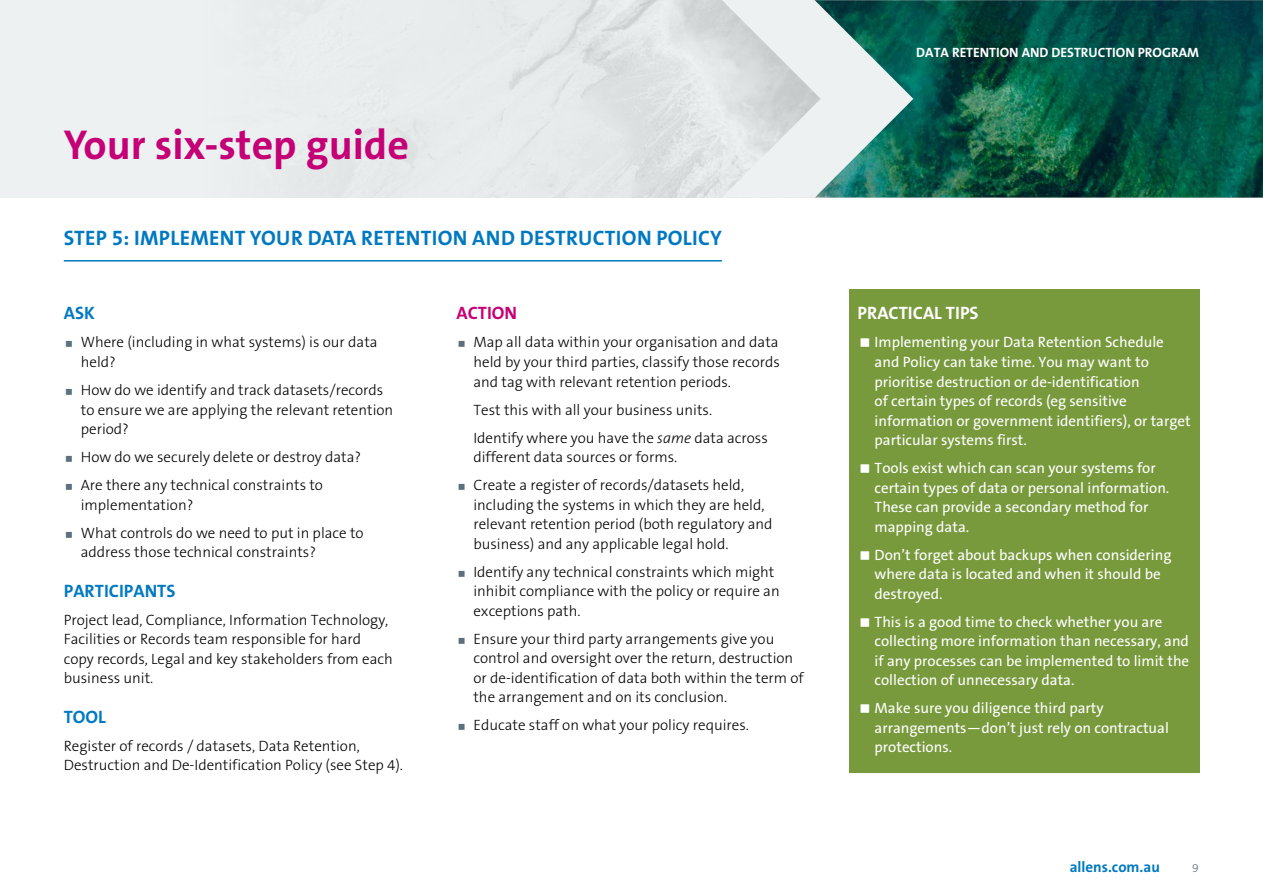
<style>
.page{position:relative;width:1263px;height:893px;background:#fff}
.page>*{position:absolute;margin:0;border:0;box-sizing:border-box;transform-origin:0 0}
.t1{font:700 42px "The Sans B W7";color:#c50076}
.t2{font:700 21px "The Sans B W7";letter-spacing:.015em;color:#0079c1}
.t3{font:700 18px "The Sans B W7";color:#0079c1}
.t4{font:700 18px "The Sans B W7";color:#fff}
.t5{font:700 18px "The Sans B W7";color:#c50076}
.t6{font:300 15px/19.5px "The Sans B W3";color:#000}
.t7{font:15px/19.5px "The Sans B W5 Plain";color:#fff}
.t8{font:700 15px "The Sans B W7";color:#0079c1}
.t9{font:700 13.5px "The Sans B W7";color:#fff}
.t10{font:300 12px "The Sans B W3";color:#5c6f7c}
.s1{font-style:italic}
</style>
<div class="page">
<div style="left:0;top:0;width:1263px;height:197px;background:#eef1f1"></div>
<img style="left:316px;top:0;width:406px;height:197px">
<img style="left:913px;top:0;width:350px;height:197px">
<svg style="left:722px;top:0;width:191px;height:198px"></svg>
<hr style="left:64px;top:260px;width:658px;height:2px;background:#0079c1">
<div style="left:849px;top:289px;width:350px;height:52px;background:#789a3d"></div>
<div style="left:849px;top:319px;width:350px;height:147px;background:#789a3d"></div>
<div style="left:849px;top:445px;width:350px;height:107px;background:#789a3d"></div>
<div style="left:849px;top:531px;width:350px;height:88px;background:#789a3d"></div>
<div style="left:849px;top:598px;width:350px;height:108px;background:#789a3d"></div>
<div style="left:849px;top:685px;width:350px;height:88px;background:#789a3d"></div>
<h1 class="t1" style="left:64px;top:117px;width:347px">Your six-step guide</h1>
<h2 class="t2" style="left:64px;top:225px;width:659px">STEP 5: IMPLEMENT YOUR DATA RETENTION AND DESTRUCTION POLICY</h2>
<p class="t3" style="left:64px;top:302px;width:33px">ASK</p>
<p class="t6" style="left:81px;top:333px;width:298px">Where (including in what systems) is our data held?</p>
<p class="t6" style="left:81px;top:380px;width:314px">How do we identify and track datasets/records to ensure we are applying the relevant retention period?</p>
<p class="t6" style="left:81px;top:443px;width:282px;line-height:28px">How do we securely delete or destroy data?<br>Are there any technical constraints to</p>
<p class="t6" style="left:81px;top:490px;width:284px;line-height:28px">implementation?<br>What controls do we need to put in place to</p>
<p class="t6" style="left:81px;top:542px;width:237px">address those technical constraints?</p>
<p class="t3" style="left:64px;top:579px;width:113px">PARTICIPANTS</p>
<p class="t6" style="left:64px;top:610px;width:331px">Project lead, Compliance, Information Technology, Facilities or Records team responsible for hard copy records, Legal and key stakeholders from each business unit.</p>
<p class="t3" style="left:64px;top:705px;width:44px">TOOL</p>
<p class="t6" style="left:64px;top:736px;width:341px">Register of records / datasets, Data Retention,<br>Destruction and De-Identification Policy (see Step 4).</p>
<p class="t5" style="left:456px;top:302px;width:62px">ACTION</p>
<p class="t6" style="left:473px;top:333px;width:308px;text-align:justify">Map all data within your organisation and data held by your third parties, classify those records and tag with relevant retention periods.</p>
<p class="t6" style="left:473px;top:395px;width:296px;line-height:28px">Test this with all your business units.<br>Identify where you have the <span class="s1">same</span> data across</p>
<p class="t6" style="left:473px;top:443px;width:272px;line-height:28px">different data sources or forms.<br>Create a register of records/datasets held,</p>
<p class="t6" style="left:473px;top:495px;width:301px">including the systems in which they are held, relevant retention period (both regulatory and business) and any applicable legal hold.</p>
<p class="t6" style="left:473px;top:562px;width:308px">Identify any technical constraints which might inhibit compliance with the policy or require an exceptions path.</p>
<p class="t6" style="left:473px;top:629px;width:332px">Ensure your third party arrangements give you control and oversight over the return, destruction or de-identification of data both within the term of the arrangement and on its conclusion.</p>
<p class="t6" style="left:473px;top:715px;width:277px">Educate staff on what your policy requires.</p>
<p class="t9" style="left:916px;top:44px;width:284px">DATA RETENTION AND DESTRUCTION PROGRAM</p>
<p class="t4" style="left:857px;top:302px;width:123px">PRACTICAL TIPS</p>
<p class="t7" style="left:874px;top:333px;width:318px">Implementing your Data Retention Schedule and Policy can take time. You may want to prioritise destruction or de-identification<br>of certain types of records (eg sensitive information or government identifiers), or target particular systems first.</p>
<p class="t7" style="left:874px;top:458px;width:296px">Tools exist which can scan your systems for certain types of data or personal information.<br>These can provide a secondary method for mapping data.</p>
<p class="t7" style="left:874px;top:545px;width:298px">Don’t forget about backups when considering where data is located and when it should be destroyed.</p>
<p class="t7" style="left:874px;top:612px;width:316px">This is a good time to check whether you are collecting more information than necessary, and if any processes can be implemented to limit the collection of unnecessary data.</p>
<p class="t7" style="left:874px;top:698px;width:296px">Make sure you diligence third party arrangements—don’t just rely on contractual protections.</p>
<p class="t8" style="left:1070px;top:857px;width:92px">allens.com.au</p>
<p class="t10" style="left:1192px;top:860px;width:8px">9</p>
</div>
